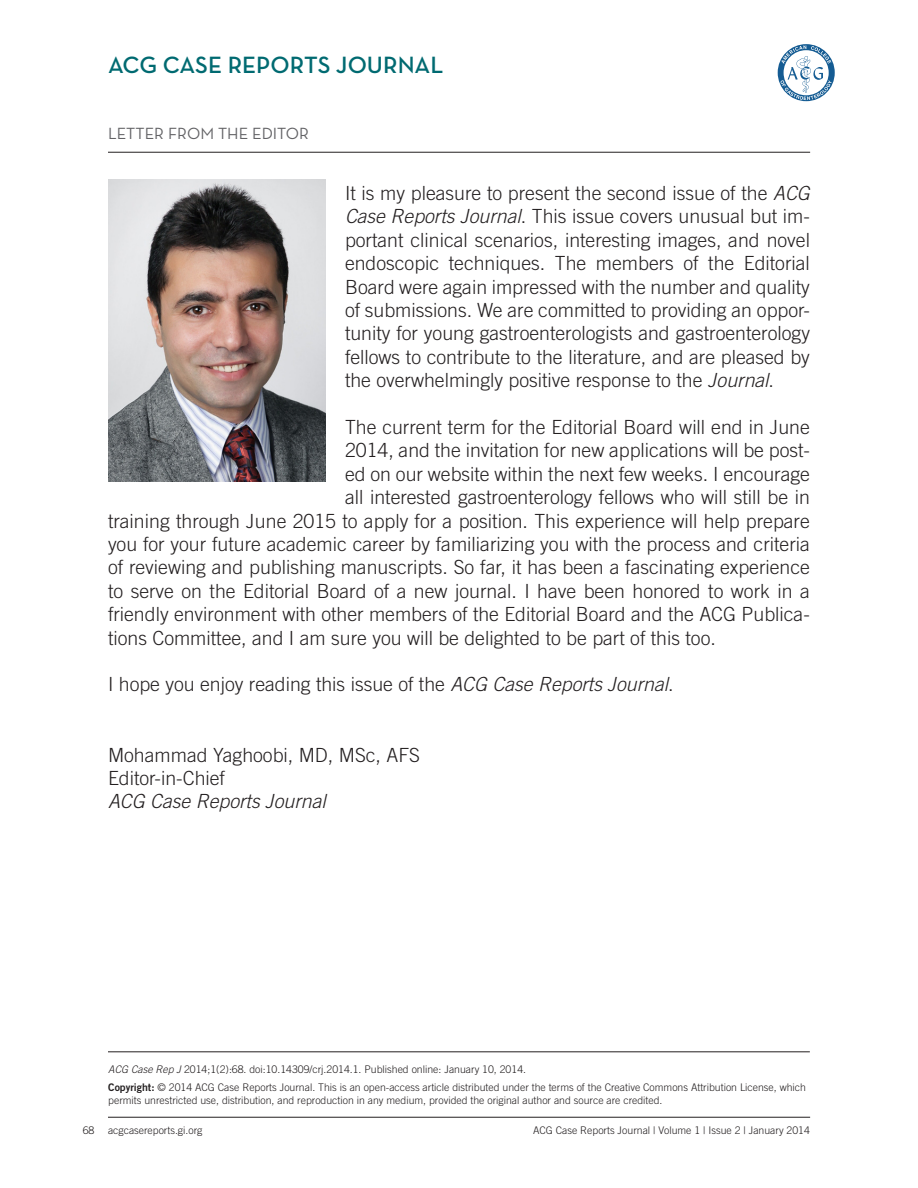
<style>
.page{position:relative;width:918px;height:1188px;background:#fff}
.page>*{position:absolute;margin:0;border:0;box-sizing:border-box;transform-origin:0 0}
.t1{font:600 24px "Neutraface Text";color:#006a71}
.CRJ_Paragraph_Style{font:300 19.5px/23.4px "Trade Gothic LT Std";color:#231f20;text-align:justify}
.CRJ_Paragraph_Style-2{font:italic 300 19.5px "Trade Gothic LT Std";color:#231f20}
.t2{font:16.5px "Neutraface Text";color:#636366}
.t3{font:300 10.5px/12.6px "Trade Gothic LT Std";color:#231f20}
.s1{font-style:italic}
.s2{font-family:"Trade Gothic LT Std Bd 2";font-weight:400}
</style>
<div class="page">
<hr style="left:108px;top:1117px;width:702px;height:1px;background:#231f20">
<svg style="left:778px;top:44px;width:57px;height:57px"></svg>
<hr style="left:108px;top:1052px;width:702px;height:1px;background:#231f20">
<img style="left:108px;top:179px;width:218px;height:303px">
<hr style="left:108px;top:152px;width:702px;height:1px;background:#231f20">
<p class="t1" style="left:108px;top:50px;width:337px">ACG CASE REPORTS JOURNAL</p>
<p class="t2" style="left:108px;top:123px;width:202px">LETTER FROM THE EDITOR</p>
<p class="CRJ_Paragraph_Style" style="left:345px;top:181px;width:467px">It is my pleasure to present the second issue of the <span class="s1">ACG Case Reports Journal</span>. This issue covers unusual but im&shy;portant clinical scenarios, interesting images, and novel endoscopic techniques. The members of the Editorial Board were again impressed with the number and quality of submissions. We are committed to providing an oppor&shy;tunity for young gastroenterologists and gastroenterology fellows to contribute to the literature, and are pleased by the overwhelmingly positive response to the <span class="s1">Journal</span>.</p>
<p class="CRJ_Paragraph_Style" style="left:345px;top:415px;width:466px">The current term for the Editorial Board will end in June</p>
<p class="CRJ_Paragraph_Style" style="left:345px;top:439px;width:467px">2014, and the invitation for new applications will be post-</p>
<p class="CRJ_Paragraph_Style" style="left:345px;top:462px;width:467px">ed on our website within the next few weeks. I encourage</p>
<p class="CRJ_Paragraph_Style" style="left:345px;top:485px;width:466px">all interested gastroenterology fellows who will still be in</p>
<p class="CRJ_Paragraph_Style" style="left:108px;top:509px;width:703px">training through June 2015 to apply for a position. This experience will help prepare</p>
<p class="CRJ_Paragraph_Style" style="left:108px;top:532px;width:703px">you for your future academic career by familiarizing you with the process and criteria</p>
<p class="CRJ_Paragraph_Style" style="left:108px;top:556px;width:703px">of reviewing and publishing manuscripts. So far, it has been a fascinating experience</p>
<p class="CRJ_Paragraph_Style" style="left:108px;top:579px;width:703px">to serve on the Editorial Board of a new journal. I have been honored to work in a</p>
<p class="CRJ_Paragraph_Style" style="left:108px;top:602px;width:704px">friendly environment with other members of the Editorial Board and the ACG Publica-</p>
<p class="CRJ_Paragraph_Style" style="left:108px;top:626px;width:609px">tions Committee, and I am sure you will be delighted to be part of this too.</p>
<p class="CRJ_Paragraph_Style" style="left:108px;top:673px;width:567px">I hope you enjoy reading this issue of the <span class="s1">ACG Case Reports Journal</span>.</p>
<p class="CRJ_Paragraph_Style" style="left:108px;top:743px;width:314px">Mohammad Yaghoobi, MD, MSc, AFS</p>
<p class="CRJ_Paragraph_Style" style="left:108px;top:766px;width:119px">Editor-in-Chief</p>
<p class="CRJ_Paragraph_Style-2" style="left:108px;top:790px;width:219px">ACG Case Reports Journal</p>
<p class="t3" style="left:108px;top:1063px;width:419px"><span class="s1">ACG Case Rep J</span> 2014;1(2):68. doi:10.14309/crj.2014.1. Published online: January 10, 2014.</p>
<p class="t3" style="left:108px;top:1081px;width:699px"><span class="s2">Copyright:</span> © 2014 ACG Case Reports Journal. This is an open-access article distributed under the terms of the Creative Commons Attribution License, which permits unrestricted use, distribution, and reproduction in any medium, provided the original author and source are credited.</p>
<p class="t3" style="left:83px;top:1124px;width:13px">68</p>
<p class="t3" style="left:108px;top:1124px;width:96px">acgcasereports.gi.org</p>
<p class="t3" style="left:533px;top:1124px;width:278px">ACG Case Reports Journal | Volume 1 | Issue 2 | January 2014</p>
</div>
